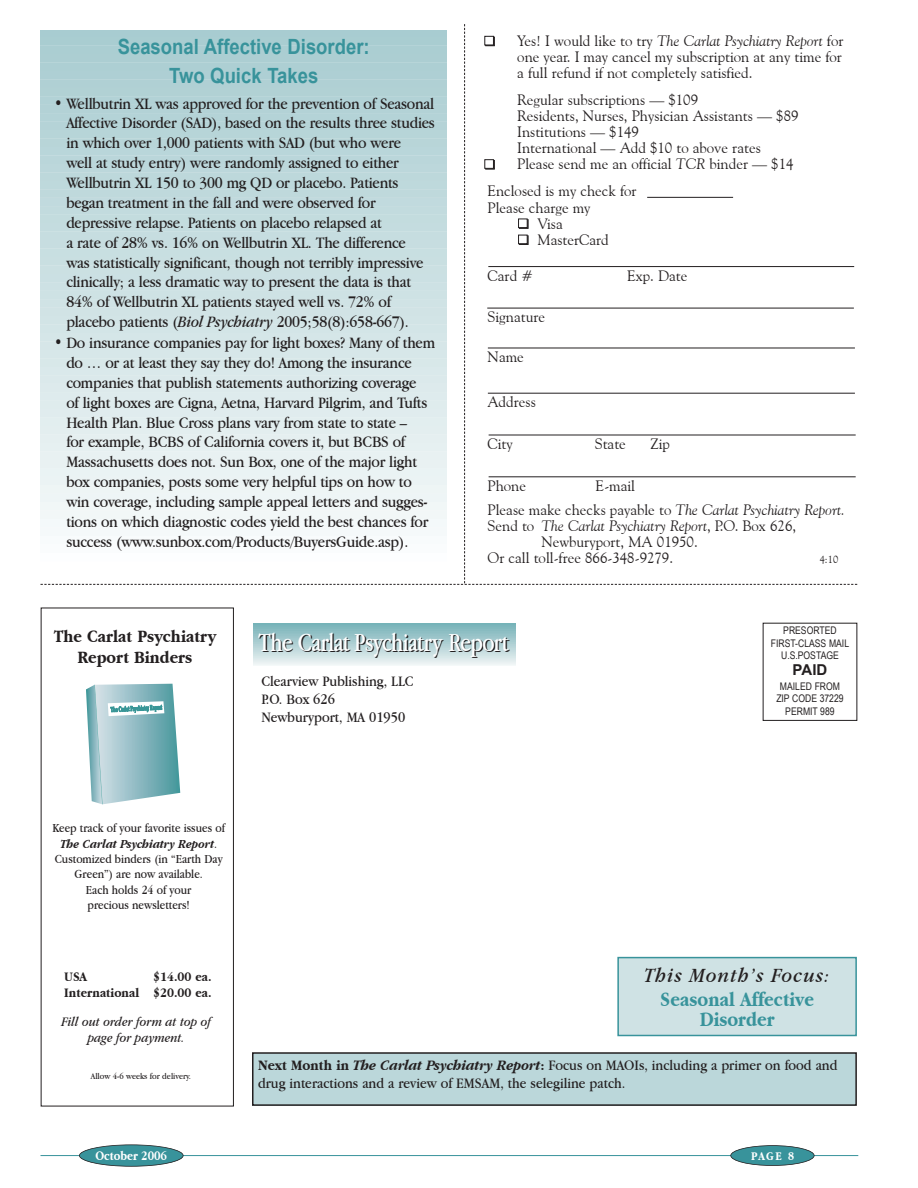
<style>
.page{position:relative;width:918px;height:1188px;background:#fff}
.page>*{position:absolute;margin:0;border:0;box-sizing:border-box;transform-origin:0 0}
.t1{font:27px "Garamond IT Cby BT";letter-spacing:-.025em;color:#231f20;scale:.78 1}
.t2{font:700 21px/28px "Arial";color:#38939b;text-align:center;scale:.88 1}
.t3{font:700 21px/19.5px "Garamond IT Cby BT";color:#38939b;text-align:center;scale:.85 1}
.t4{font:italic 21px "Garamond IT Cby BT";letter-spacing:.06em;color:#231f20;scale:.9 1}
.t5{font:700 18px/21.6px "Garamond IT Cby BT";color:#231f20;text-align:center;scale:.88 1}
.t6{font:16.5px/19.8px "Garamond IT Cby BT";letter-spacing:-.015em;color:#231f20;scale:.88 1}
.t7{font:15px/16.2px "Goudy Ol St BT";color:#231f20}
.t8{font:15px/18px "Garamond IT Cby BT";color:#231f20;scale:.88 1}
.t9{font:italic 15px/16.2px "Goudy Old Style BT";color:#231f20}
.t10{font:700 15px "Arial";color:#231f20}
.t11{font:italic 13.5px/16.2px "Garamond IT Cby BT";color:#231f20;text-align:center;scale:.88 1}
.t12{font:700 13.5px/16.2px "Garamond IT Cby BT";color:#231f20;text-align:right;scale:.88 1}
.t13{font:700 13.5px "Garamond IT Cby BT";letter-spacing:-.005em;color:#fff;scale:.82 1}
.t14{font:12.75px/15.3px "Garamond IT Cby BT";color:#231f20;text-align:center;scale:.85 1}
.t15{font:700 12.15px "Garamond IT Cby BT";color:#fff;scale:.85 1}
.t16{font:10.5px/12.6px "Arial Narrow";color:#231f20;text-align:center}
.t17{font:10.5px "Goudy Ol St BT";color:#231f20}
.t18{font:9px "Garamond IT Cby BT";color:#231f20;scale:.88 1}
.s1{font-style:italic}
.s2{font-family:"Goudy Ol St BT";font-style:normal}
.s3{font-family:"Goudy Old Style BT";font-style:italic}
.s4{font-weight:700;font-style:italic}
.s5{font-weight:700}
</style>
<div class="page">
<div style="left:253px;top:1053px;width:603px;height:52px;background:#bbd7da"></div>
<div style="left:252px;top:1052px;width:605px;height:54px;border:2px solid #231f20"></div>
<hr style="left:254px;top:624px;width:261px;height:1px;background:#4498a0">
<hr style="left:254px;top:625px;width:261px;height:1px;background:#4899a2">
<hr style="left:254px;top:626px;width:261px;height:1px;background:#4d9ca3">
<hr style="left:254px;top:627px;width:261px;height:1px;background:#519ea5">
<hr style="left:254px;top:628px;width:261px;height:1px;background:#55a0a8">
<hr style="left:254px;top:629px;width:261px;height:1px;background:#59a1a9">
<hr style="left:254px;top:630px;width:261px;height:1px;background:#5da3ab">
<hr style="left:254px;top:631px;width:261px;height:1px;background:#62a6ad">
<hr style="left:254px;top:632px;width:261px;height:1px;background:#66a8af">
<hr style="left:254px;top:633px;width:261px;height:1px;background:#6aaab2">
<hr style="left:254px;top:634px;width:261px;height:1px;background:#6dabb3">
<hr style="left:254px;top:635px;width:261px;height:1px;background:#72aeb5">
<hr style="left:254px;top:636px;width:261px;height:1px;background:#75b0b7">
<hr style="left:254px;top:637px;width:261px;height:1px;background:#7ab2b9">
<hr style="left:254px;top:638px;width:261px;height:1px;background:#7db4bb">
<hr style="left:254px;top:639px;width:261px;height:1px;background:#82b6bd">
<hr style="left:254px;top:640px;width:261px;height:1px;background:#85b9bf">
<hr style="left:254px;top:641px;width:261px;height:1px;background:#8abbc1">
<hr style="left:254px;top:642px;width:261px;height:1px;background:#8dbdc2">
<hr style="left:254px;top:643px;width:261px;height:1px;background:#92bfc5">
<hr style="left:254px;top:644px;width:261px;height:1px;background:#96c2c7">
<hr style="left:254px;top:645px;width:261px;height:1px;background:#9ac4c9">
<hr style="left:254px;top:646px;width:261px;height:1px;background:#9dc6cb">
<hr style="left:254px;top:647px;width:261px;height:1px;background:#a2c9cd">
<hr style="left:254px;top:648px;width:261px;height:1px;background:#a6cbcf">
<hr style="left:254px;top:649px;width:261px;height:1px;background:#abced2">
<hr style="left:254px;top:650px;width:261px;height:1px;background:#aecfd4">
<hr style="left:254px;top:651px;width:261px;height:1px;background:#b3d2d6">
<hr style="left:254px;top:652px;width:261px;height:1px;background:#b7d5d8">
<hr style="left:254px;top:653px;width:261px;height:1px;background:#bcd7db">
<hr style="left:254px;top:654px;width:261px;height:1px;background:#bfd9dc">
<hr style="left:254px;top:655px;width:261px;height:1px;background:#c4dcdf">
<hr style="left:254px;top:656px;width:261px;height:1px;background:#c8dfe1">
<hr style="left:254px;top:657px;width:261px;height:1px;background:#cde1e4">
<hr style="left:254px;top:658px;width:261px;height:1px;background:#d1e3e5">
<hr style="left:254px;top:659px;width:261px;height:1px;background:#d6e6e8">
<hr style="left:254px;top:660px;width:261px;height:1px;background:#dae9ea">
<hr style="left:254px;top:661px;width:261px;height:1px;background:#dfeced">
<hr style="left:254px;top:662px;width:261px;height:1px;background:#e3eeef">
<hr style="left:254px;top:663px;width:261px;height:1px;background:#e9f1f2">
<hr style="left:254px;top:664px;width:261px;height:1px;background:#eef5f5">
<hr style="left:254px;top:665px;width:261px;height:1px;background:#f4f9fa">
<hr style="left:254px;top:666px;width:261px;height:1px;background:#f5f9fa">
<div style="left:41px;top:608px;width:193px;height:498px;border:1px solid #231f20"></div>
<svg style="left:86px;top:684px;width:94px;height:120px"></svg>
<hr style="left:40px;top:1155px;width:818px;height:1px;background:#38939b">
<div style="left:731px;top:1146px;width:83px;height:20px;background:#38939b;border-radius:50%"></div>
<div style="left:730px;top:1145px;width:85px;height:21px;border:2px solid #231f20;border-radius:50%"></div>
<div style="left:79px;top:1145px;width:104px;height:21px;background:#38939b;border-radius:50%"></div>
<div style="left:79px;top:1144px;width:105px;height:23px;border:2px solid #231f20;border-radius:50%"></div>
<div style="left:618px;top:958px;width:238px;height:77px;background:#cfe2e4"></div>
<div style="left:617px;top:957px;width:240px;height:79px;border:2px solid #38939b"></div>
<svg style="left:40px;top:24px;width:817px;height:561px"></svg>
<p class="t2" style="left:118px;top:33px;width:288px">Seasonal Affective Disorder:<br>Two Quick Takes</p>
<p class="t6" style="left:66px;top:93px;width:420px;text-indent:-12px">• Wellbutrin XL was approved for the prevention of Seasonal Affective Disorder (SAD), based on the results three studies in which over 1,000 patients with SAD (but who were<br>well at study entry) were randomly assigned to either Wellbutrin XL 150 to 300 mg QD or placebo. Patients began treatment in the fall and were observed for depressive relapse. Patients on placebo relapsed at<br>a rate of 28% vs. 16% on Wellbutrin XL. The difference<br>was statistically significant, though not terribly impressive clinically; a less dramatic way to present the data is that 84% of Wellbutrin XL patients stayed well vs. 72% of placebo patients (<span class="s1">Biol Psychiatry</span> 2005;58(8):658-667).</p>
<p class="t6" style="left:66px;top:333px;width:421px;text-indent:-12px">• Do insurance companies pay for light boxes? Many of them do … or at least they say they do! Among the insurance companies that publish statements authorizing coverage<br>of light boxes are Cigna, Aetna, Harvard Pilgrim, and Tufts Health Plan. Blue Cross plans vary from state to state –<br>for example, BCBS of California covers it, but BCBS of Massachusetts does not. Sun Box, one of the major light box companies, posts some very helpful tips on how to win coverage, including sample appeal letters and sugges&shy;tions on which diagnostic codes yield the best chances for success (www.sunbox.com/Products/BuyersGuide.asp).</p>
<p class="t9" style="left:517px;top:33px;width:328px"><span class="s2">Yes! I would like to try</span> The Carlat Psychiatry Report <span class="s2">for</span></p>
<p class="t7" style="left:517px;top:49px;width:326px">one year. I may cancel my subscription at any time for a full refund if not completely satisfied.</p>
<p class="t7" style="left:517px;top:91px;width:283px">Regular subscriptions — $109<br>Residents, Nurses, Physician Assistants — $89<br>Institutions — $149<br>International — Add $10 to above rates Please send me an official <span class="s3">TCR</span> binder — $14</p>
<p class="t7" style="left:488px;top:183px;width:151px">Enclosed is my check for</p>
<p class="t7" style="left:488px;top:199px;width:105px">Please charge my</p>
<p class="t7" style="left:538px;top:215px;width:27px">Visa</p>
<p class="t7" style="left:538px;top:231px;width:73px">MasterCard</p>
<p class="t7" style="left:488px;top:268px;width:47px">Card #</p>
<p class="t7" style="left:627px;top:268px;width:62px">Exp. Date</p>
<p class="t7" style="left:488px;top:308px;width:59px">Signature</p>
<p class="t7" style="left:488px;top:349px;width:38px">Name</p>
<p class="t7" style="left:488px;top:394px;width:50px">Address</p>
<p class="t7" style="left:488px;top:436px;width:27px">City</p>
<p class="t7" style="left:595px;top:436px;width:33px">State</p>
<p class="t7" style="left:651px;top:436px;width:21px">Zip</p>
<p class="t7" style="left:488px;top:478px;width:40px">Phone</p>
<p class="t7" style="left:596px;top:478px;width:41px">E-mail</p>
<p class="t9" style="left:488px;top:502px;width:359px"><span class="s2">Please make checks payable to</span> The Carlat Psychiatry Report.<br><span class="s2">Send to</span> The Carlat Psychiatry Report<span class="s2">, P.O. Box 626,</span></p>
<p class="t7" style="left:488px;top:534px;width:212px;text-indent:54px">Newburyport, MA 01950.<br>Or call toll-free 866-348-9279.</p>
<p class="t17" style="left:820px;top:553px;width:20px">4:10</p>
<p class="t5" style="left:54px;top:625px;width:186px">The Carlat Psychiatry<br>Report Binders</p>
<h1 class="t1" style="left:259px;top:627px;width:323px">The Carlat Psychiatry Report</h1>
<p class="t8" style="left:261px;top:672px;width:175px">Clearview Publishing, LLC<br>P.O. Box 626<br>Newburyport, MA 01950</p>
<p class="t16" style="left:771px;top:624px;width:80px">PRESORTED<br>FIRST-CLASS MAIL<br>U.S.POSTAGE</p>
<p class="t10" style="left:793px;top:662px;width:36px">PAID</p>
<p class="t16" style="left:776px;top:680px;width:69px">MAILED FROM<br>ZIP CODE 37229<br>PERMIT 989</p>
<p class="t14" style="left:52px;top:820px;width:204px">Keep track of your favorite issues of<br><span class="s4">The Carlat Psychiatry Report</span>.<br>Customized binders (in “Earth Day<br>Green”) are now available.<br>Each holds 24 of your<br>precious newsletters!</p>
<p class="t12" style="left:64px;top:969px;width:169px">$14.00 ea.<br>International $20.00 ea.</p>
<p class="t12" style="left:64px;top:969px;width:27px">USA</p>
<p class="t11" style="left:61px;top:1014px;width:172px">Fill out order form at top of page for payment.</p>
<p class="t18" style="left:91px;top:1071px;width:115px">Allow 4-6 weeks for delivery.</p>
<p class="t4" style="left:644px;top:963px;width:208px">This Month’s Focus:</p>
<p class="t3" style="left:660px;top:990px;width:182px">Seasonal Affective<br>Disorder</p>
<p class="t8" style="left:258px;top:1056px;width:660px"><span class="s5">Next Month in</span> <span class="s4">The Carlat Psychiatry Report</span><span class="s5">:</span> Focus on MAOIs, including a primer on food and drug interactions and a review of EMSAM, the selegiline patch.</p>
<p class="t13" style="left:95px;top:1148px;width:89px">October 2006</p>
<p class="t15" style="left:751px;top:1149px;width:52px">PAGE 8</p>
</div>
